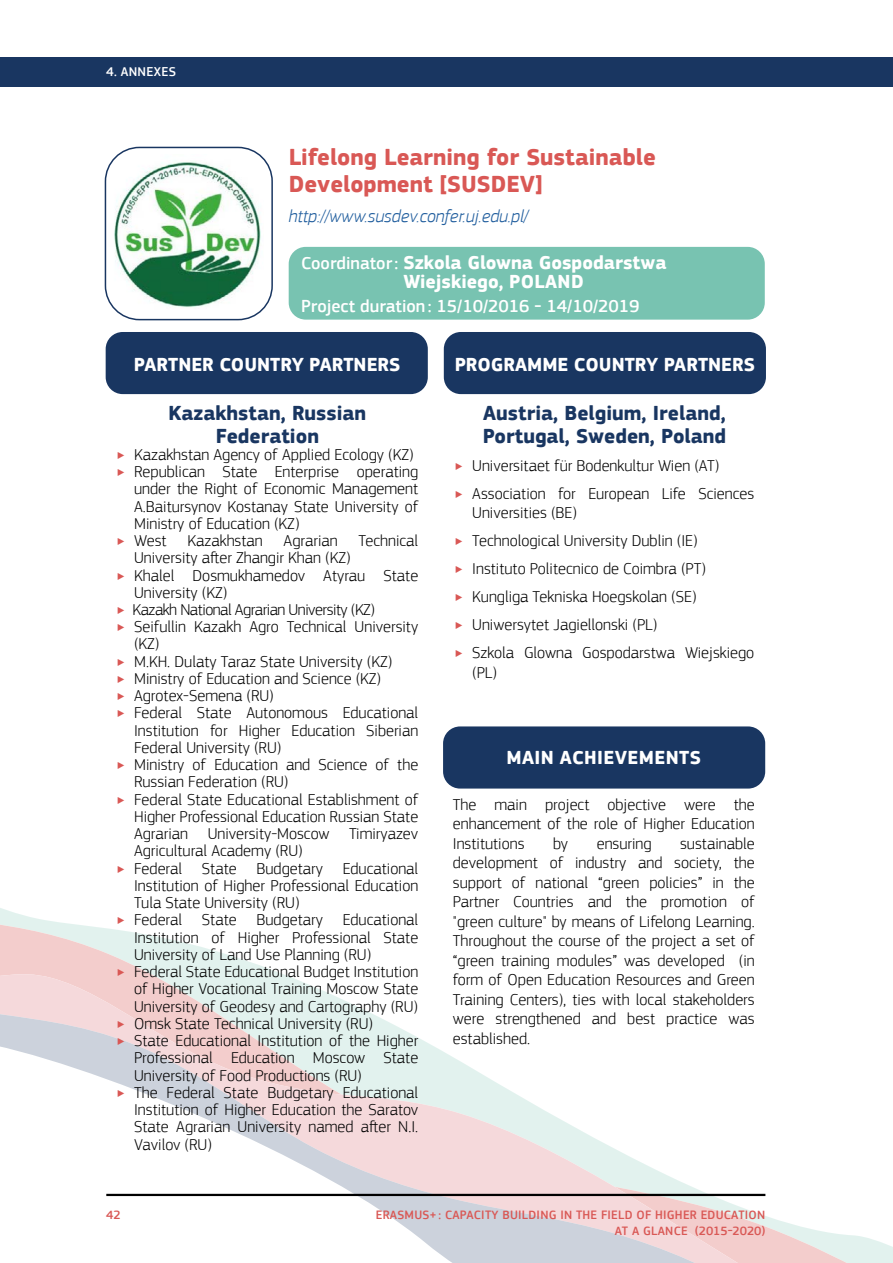
<style>
.page{position:relative;width:893px;height:1263px;background:#fff}
.page>*{position:absolute;margin:0;border:0;box-sizing:border-box;transform-origin:0 0}
.t1{font:700 24px/27px "EC Square Sans Pro";color:#d95855}
.t2{font:700 21px/22.5px "EC Square Sans Pro";color:#193661;text-align:center}
.t3{font:700 19.5px/19.5px "EC Square Sans Pro";color:#fff}
.t4{font:700 19.5px "EC Square Sans Pro";letter-spacing:.02em;color:#fff}
.t5{font:500 18px "EC Square Sans Pro";color:#fff}
.t6{font:italic 300 18px "EC Square Sans Pro";color:#215e9e}
.t7{font:300 16.5px/19.5px "EC Square Sans Pro";color:#000}
.t8{font:300 16.5px "EC Square Sans Pro";letter-spacing:-.03em;color:#000}
.t9{font:500 13.35px "EC Square Sans Pro";letter-spacing:.02em;color:#fff}
.t10{font:500 12.6px/15.1px "EC Square Sans Pro";letter-spacing:.02em;color:#d95855;text-align:right}
.s1{font-weight:500;font-size:18px}
.s2{color:#d95855}
</style>
<div class="page">
<svg style="left:0;top:908px;width:316px;height:80px"></svg>
<svg style="left:0;top:988px;width:893px;height:275px"></svg>
<hr style="left:106px;top:1194px;width:659px;height:2px;background:#000">
<div style="left:0;top:57px;width:893px;height:30px;background:#193661"></div>
<div style="left:289px;top:247px;width:476px;height:73px;background:#78c3b1;border-radius:17px"></div>
<div style="left:106px;top:332px;width:322px;height:62px;background:#193661;border-radius:17px"></div>
<div style="left:444px;top:332px;width:322px;height:62px;background:#193661;border-radius:17px"></div>
<div style="left:443px;top:726px;width:322px;height:62px;background:#193661;border-radius:17px"></div>
<img style="left:105px;top:154px;width:159px;height:156px">
<div style="left:105px;top:147px;width:168px;height:173px;border:2px solid #193661;border-radius:34px"></div>
<p class="t9" style="left:106px;top:64px;width:71px">4. ANNEXES</p>
<h1 class="t1" style="left:289px;top:145px;width:369px">Lifelong Learning for Sustainable<br>Development [SUSDEV]</h1>
<p class="t6" style="left:289px;top:205px;width:241px">http://www.susdev.confer.uj.edu.pl/</p>
<p class="t3" style="left:403px;top:253px;width:265px;text-indent:-102px"><span class="s1">Coordinator:</span> Szkola Glowna Gospodarstwa<br>Wiejskiego, POLAND</p>
<p class="t5" style="left:301px;top:296px;width:340px">Project duration: 15/10/2016 - 14/10/2019</p>
<p class="t3" style="left:134px;top:355px;width:268px">PARTNER COUNTRY PARTNERS</p>
<p class="t2" style="left:168px;top:403px;width:199px">Kazakhstan, Russian<br>Federation</p>
<p class="t7" style="left:116px;top:444px;width:299px"><span class="s2">‣</span> Kazakhstan Agency of Applied Ecology (KZ)</p>
<p class="t7" style="left:116px;top:462px;width:303px"><span class="s2">‣</span> Republican State Enterprise operating</p>
<p class="t7" style="left:134px;top:479px;width:286px">under the Right of Economic Management</p>
<p class="t7" style="left:134px;top:496px;width:286px">A.Baitursynov Kostanay State University of</p>
<p class="t7" style="left:134px;top:513px;width:167px">Ministry of Education (KZ)</p>
<p class="t7" style="left:116px;top:531px;width:52px"><span class="s2">‣</span> West</p>
<p class="t7" style="left:188px;top:531px;width:77px">Kazakhstan</p>
<p class="t7" style="left:284px;top:531px;width:56px">Agrarian</p>
<p class="t7" style="left:359px;top:531px;width:61px">Technical</p>
<p class="t7" style="left:134px;top:548px;width:218px">University after Zhangir Khan (KZ)</p>
<p class="t7" style="left:116px;top:565px;width:303px"><span class="s2">‣</span> Khalel Dosmukhamedov Atyrau State</p>
<p class="t7" style="left:134px;top:582px;width:95px">University (KZ)</p>
<p class="t8" style="left:116px;top:600px;width:260px"><span class="s2">‣</span> Kazakh National Agrarian University (KZ)</p>
<p class="t7" style="left:116px;top:617px;width:303px"><span class="s2">‣</span> Seifullin Kazakh Agro Technical University</p>
<p class="t7" style="left:134px;top:634px;width:27px">(KZ)</p>
<p class="t7" style="left:116px;top:651px;width:277px"><span class="s2">‣</span> M.KH. Dulaty Taraz State University (KZ)</p>
<p class="t7" style="left:116px;top:669px;width:266px"><span class="s2">‣</span> Ministry of Education and Science (KZ)</p>
<p class="t7" style="left:116px;top:686px;width:159px"><span class="s2">‣</span> Agrotex-Semena (RU)</p>
<p class="t7" style="left:116px;top:703px;width:303px"><span class="s2">‣</span> Federal State Autonomous Educational</p>
<p class="t7" style="left:134px;top:720px;width:286px">Institution for Higher Education Siberian</p>
<p class="t7" style="left:134px;top:738px;width:149px">Federal University (RU)</p>
<p class="t7" style="left:116px;top:755px;width:303px"><span class="s2">‣</span> Ministry of Education and Science of the</p>
<p class="t7" style="left:134px;top:772px;width:156px">Russian Federation (RU)</p>
<p class="t7" style="left:116px;top:789px;width:303px"><span class="s2">‣</span> Federal State Educational Establishment of</p>
<p class="t7" style="left:134px;top:807px;width:286px">Higher Professional Education Russian State</p>
<p class="t7" style="left:134px;top:824px;width:286px">Agrarian University-Moscow Timiryazev</p>
<p class="t7" style="left:134px;top:841px;width:170px">Agricultural Academy (RU)</p>
<p class="t7" style="left:116px;top:858px;width:303px"><span class="s2">‣</span> Federal State Budgetary Educational</p>
<p class="t7" style="left:134px;top:876px;width:286px">Institution of Higher Professional Education</p>
<p class="t7" style="left:134px;top:893px;width:167px">Tula State University (RU)</p>
<p class="t7" style="left:116px;top:910px;width:303px"><span class="s2">‣</span> Federal State Budgetary Educational</p>
<p class="t7" style="left:134px;top:927px;width:286px">Institution of Higher Professional State</p>
<p class="t7" style="left:134px;top:944px;width:239px">University of Land Use Planning (RU)</p>
<p class="t7" style="left:116px;top:962px;width:303px"><span class="s2">‣</span> Federal State Educational Budget Institution</p>
<p class="t7" style="left:134px;top:979px;width:286px">of Higher Vocational Training Moscow State</p>
<p class="t7" style="left:134px;top:996px;width:286px">University of Geodesy and Cartography (RU)</p>
<p class="t7" style="left:116px;top:1013px;width:258px"><span class="s2">‣</span> Omsk State Technical University (RU)</p>
<p class="t7" style="left:116px;top:1031px;width:303px"><span class="s2">‣</span> State Educational Institution of the Higher</p>
<p class="t7" style="left:134px;top:1048px;width:286px">Professional Education Moscow State</p>
<p class="t7" style="left:134px;top:1065px;width:229px">University of Food Productions (RU)</p>
<p class="t7" style="left:116px;top:1082px;width:303px"><span class="s2">‣</span> The Federal State Budgetary Educational</p>
<p class="t7" style="left:134px;top:1100px;width:286px">Institution of Higher Education the Saratov</p>
<p class="t7" style="left:134px;top:1117px;width:286px">State Agrarian University named after N.I.</p>
<p class="t7" style="left:134px;top:1134px;width:79px">Vavilov (RU)</p>
<p class="t3" style="left:455px;top:355px;width:302px">PROGRAMME COUNTRY PARTNERS</p>
<p class="t2" style="left:483px;top:403px;width:245px;text-align:left">Austria, Belgium, Ireland,<br>Portugal, Sweden, Poland</p>
<p class="t7" style="left:455px;top:451px;width:301px;line-height:28px"><span class="s2">‣</span> Universitaet für Bodenkultur Wien (AT)<br><span class="s2">‣</span> Association for European Life Sciences</p>
<p class="t7" style="left:455px;top:498px;width:301px;line-height:28px;text-indent:18px">Universities (BE)<br><span class="s2">‣</span> Technological University Dublin (IE)<br><span class="s2">‣</span> Instituto Politecnico de Coimbra (PT)<br><span class="s2">‣</span> Kungliga Tekniska Hoegskolan (SE)<br><span class="s2">‣</span> Uniwersytet Jagiellonski (PL)<br><span class="s2">‣</span> Szkola Glowna Gospodarstwa Wiejskiego</p>
<p class="t7" style="left:472px;top:662px;width:26px">(PL)</p>
<p class="t4" style="left:506px;top:746px;width:196px">MAIN ACHIEVEMENTS</p>
<p class="t7" style="left:453px;top:794px;width:303px;text-align:justify">The main project objective were the enhancement of the role of Higher Education Institutions</p>
<p class="t7" style="left:453px;top:833px;width:303px;text-align:justify;text-indent:227px">sustainable development of industry and society, the support of national “green policies” in the Partner Countries and the promotion of "green culture" by means of Lifelong Learning.<br>Throughout the course of the project a set of “green training modules” was developed (in form of Open Education Resources and Green Training Centers), ties with local stakeholders were strengthened and best practice was established.</p>
<p class="t7" style="left:553px;top:833px;width:16px">by</p>
<p class="t7" style="left:597px;top:833px;width:56px">ensuring</p>
<p class="t10" style="left:106px;top:1208px;width:16px">42</p>
<p class="t10" style="left:376px;top:1208px;width:391px">ERASMUS+: CAPACITY BUILDING IN THE FIELD OF HIGHER EDUCATION<br>AT A GLANCE (2015-2020)</p>
</div>
